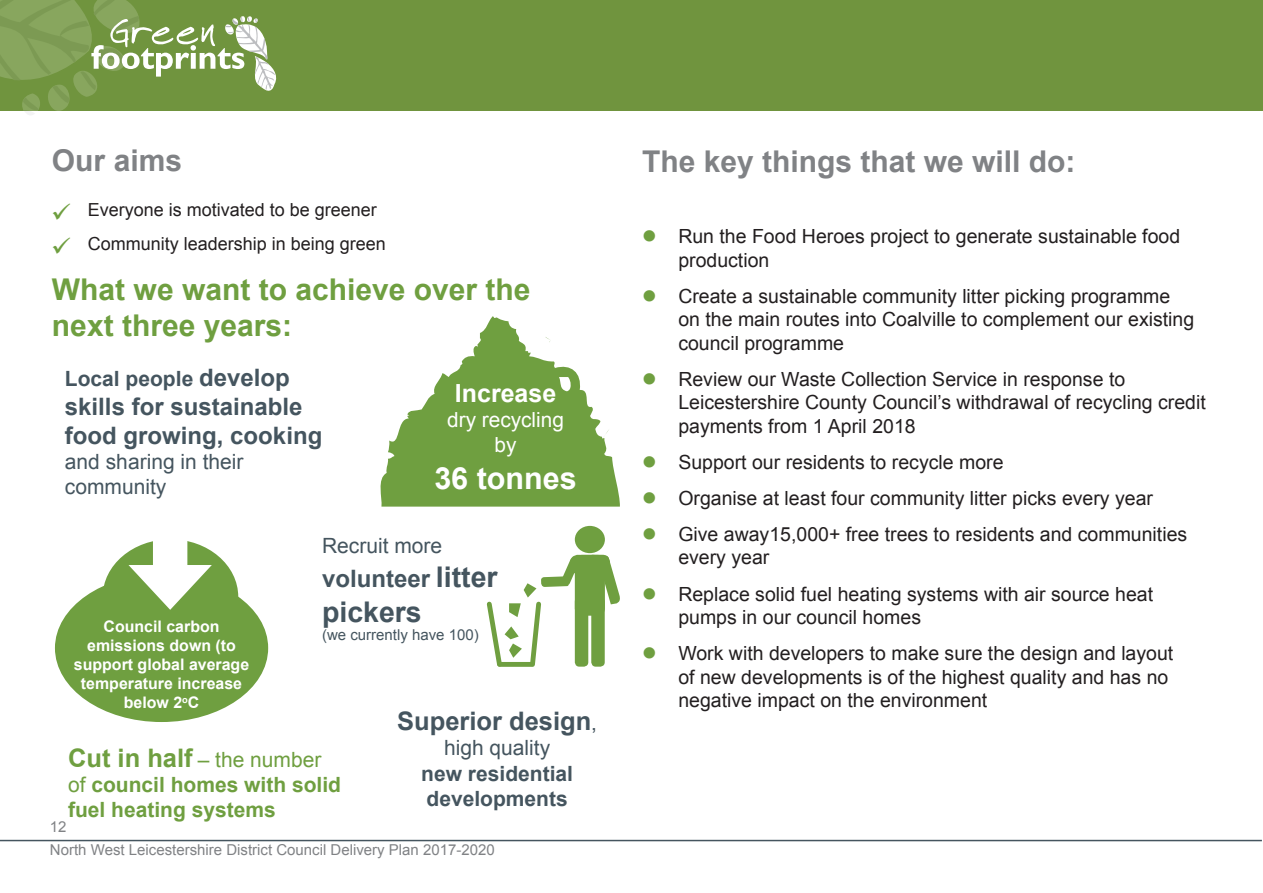
<style>
.page{position:relative;width:1263px;height:893px;background:#fff}
.page>*{position:absolute;margin:0;border:0;box-sizing:border-box;transform-origin:0 0}
.t1{font:700 30.6px "Arial";color:#fff}
.t2{font:700 30px "Arial";color:#6f9f40}
.t3{font:700 30px "Arial";color:#808285}
.t4{font:700 28.5px "Arial";color:#45555f}
.t5{font:700 25.5px "Arial";color:#45555f}
.t6{font:700 24.9px "Arial";color:#fff}
.t7{font:700 24px/28.8px "Arial";color:#45555f}
.t8{font:700 21px/25.2px "Arial";color:#6f9f40}
.t9{font:700 21px/25.2px "Arial";color:#45555f;text-align:center}
.t10{font:21px/25.2px "Arial";color:#45555f}
.t11{font:20.85px/25px "Arial";color:#fff;text-align:center}
.t12{font:19.5px/23.4px "Arial";color:#231f20}
.t13{font:18px "Arial";color:#231f20}
.t14{font:700 15.9px/19px "Arial";color:#fff;text-align:center}
.t15{font:15px "Arial";color:#808285}
.t16{font:15px "Arial";color:#45555f}
.s1{font-size:24px}
.s2{font-size:28.5px}
.s3{font-size:25.5px}
.s4{font-weight:400}
.s5{font-weight:400;font-size:21px}
.s6{color:#6f9f40}
</style>
<div class="page">
<div style="left:0;top:0;width:1263px;height:111px;background:#70943e"></div>
<svg style="left:0;top:0;width:277px;height:115px"></svg>
<hr style="left:0;top:840px;width:1262px;height:1px;background:#45555f">
<svg style="left:380px;top:316px;width:240px;height:191px;fill:#6f9f40"></svg>
<svg style="left:559px;top:377px;width:14px;height:14px"></svg>
<svg style="left:545px;top:337px;width:6px;height:6px"></svg>
<svg style="left:602px;top:429px;width:7px;height:10px"></svg>
<div style="left:575px;top:555px;width:30px;height:61px;background:#6f9f40;border-radius:8px"></div>
<div style="left:575px;top:597px;width:13px;height:70px;background:#6f9f40;border-radius:5px"></div>
<div style="left:591px;top:597px;width:14px;height:70px;background:#6f9f40;border-radius:5px"></div>
<svg style="left:604px;top:555px;width:16px;height:49px"></svg>
<div style="left:585px;top:555px;width:25px;height:19px;background:#6f9f40;border-radius:7px"></div>
<div style="left:570px;top:555px;width:30px;height:19px;background:#6f9f40;border-radius:8px"></div>
<div style="left:575px;top:526px;width:30px;height:27px;background:#6f9f40;border-radius:50%"></div>
<svg style="left:486px;top:556px;width:94px;height:111px"></svg>
<div style="left:55px;top:574px;width:213px;height:148px;background:#6f9f40;border-radius:50%"></div>
<div style="left:103px;top:539px;width:135px;height:115px;background:#6f9f40;border-radius:50%"></div>
<div style="left:153px;top:524px;width:34px;height:56px;background:#fff"></div>
<svg style="left:128px;top:565px;width:84px;height:45px"></svg>
<p class="t3" style="left:52px;top:140px;width:132px">Our aims</p>
<p class="t13" style="left:88px;top:198px;width:291px">Everyone is motivated to be greener</p>
<p class="t13" style="left:88px;top:232px;width:300px">Community leadership in being green</p>
<p class="t2" style="left:52px;top:269px;width:480px">What we want to achieve over the</p>
<p class="t2" style="left:52px;top:305px;width:242px">next three years:</p>
<p class="t9" style="left:65px;top:367px;width:226px">Local people <span class="s1">develop</span></p>
<p class="t7" style="left:65px;top:393px;width:259px">skills for sustainable food growing, cooking</p>
<p class="t10" style="left:65px;top:449px;width:180px">and sharing in their community</p>
<p class="t6" style="left:455px;top:377px;width:103px">Increase</p>
<p class="t11" style="left:447px;top:408px;width:118px">dry recycling by</p>
<p class="t1" style="left:434px;top:458px;width:144px">36 tonnes</p>
<p class="t14" style="left:74px;top:617px;width:177px">Council carbon emissions down (to support global average temperature increase below 2<sup>o</sup>C</p>
<p class="t10" style="left:322px;top:533px;width:122px">Recruit more</p>
<p class="t7" style="left:322px;top:565px;width:177px">volunteer <span class="s2">litter</span></p>
<p class="t4" style="left:322px;top:593px;width:101px">pickers</p>
<p class="t16" style="left:322px;top:624px;width:158px">(we currently have 100)</p>
<p class="t8" style="left:68px;top:748px;width:275px"><span class="s3">Cut in half</span> <span class="s4">– the number of</span> council homes with solid fuel heating systems</p>
<p class="t15" style="left:50px;top:816px;width:18px">12</p>
<p class="t5" style="left:397px;top:704px;width:201px">Superior design<span class="s5">,</span></p>
<p class="t9" style="left:421px;top:736px;width:153px"><span class="s4">high quality </span>new residential developments</p>
<p class="t15" style="left:50px;top:839px;width:446px">North West Leicestershire District Council Delivery Plan 2017-2020</p>
<p class="t3" style="left:642px;top:141px;width:435px">The key things that we will do:</p>
<p class="t12" style="left:678px;top:225px;width:503px;text-indent:-36px"><span class="s6">●</span> Run the Food Heroes project to generate sustainable food production</p>
<p class="t12" style="left:678px;top:284px;width:517px;text-indent:-36px"><span class="s6">●</span> Create a sustainable community litter picking programme on the main routes into Coalville to complement our existing council programme</p>
<p class="t12" style="left:678px;top:367px;width:529px;text-indent:-36px"><span class="s6">●</span> Review our Waste Collection Service in response to<br>Leicestershire County Council’s withdrawal of recycling credit payments from 1 April 2018</p>
<p class="t12" style="left:642px;top:450px;width:363px"><span class="s6">●</span> Support our residents to recycle more</p>
<p class="t12" style="left:642px;top:487px;width:512px"><span class="s6">●</span> Organise at least four community litter picks every year</p>
<p class="t12" style="left:678px;top:523px;width:510px;text-indent:-36px"><span class="s6">●</span> Give away15,000+ free trees to residents and communities every year</p>
<p class="t12" style="left:678px;top:582px;width:476px;text-indent:-36px"><span class="s6">●</span> Replace solid fuel heating systems with air source heat pumps in our council homes</p>
<p class="t12" style="left:678px;top:642px;width:496px;text-indent:-36px"><span class="s6">●</span> Work with developers to make sure the design and layout of new developments is of the highest quality and has no negative impact on the environment</p>
</div>
